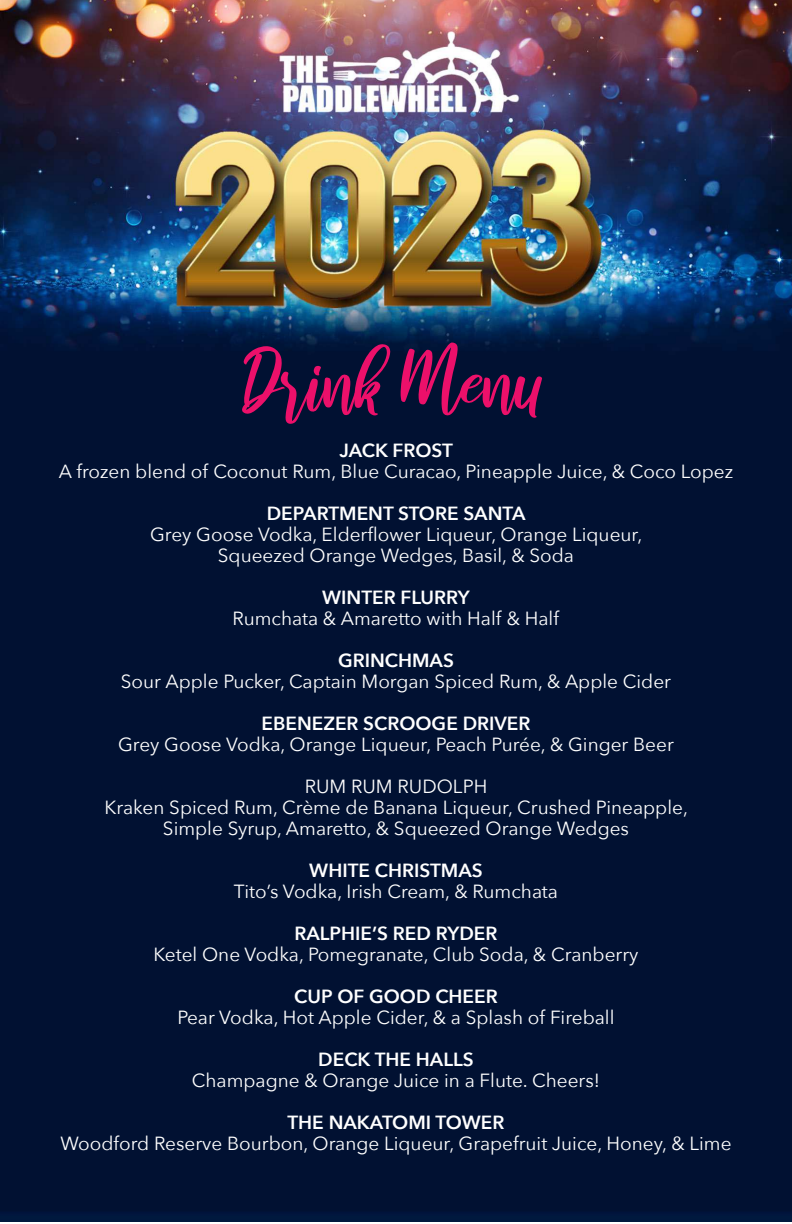
<style>
.page{position:relative;width:792px;height:1224px;background:#fff}
.page>*{position:absolute;margin:0;border:0;box-sizing:border-box;transform-origin:0 0}
.t1{font:80px "raustila";color:#ec106a}
.t2{font:19px/21px "Avenir Next";color:#fff;text-align:center}
.t3{font:600 19px "Avenir Next";color:#fff}
</style>
<div class="page">
<img style="left:0;top:0;width:792px;height:1222px">
<h1 class="t1" style="left:244px;top:339px;width:306px">Drink Menu</h1>
<p class="t3" style="left:339px;top:439px;width:115px">JACK FROST</p>
<p class="t2" style="left:59px;top:462px;width:676px">A frozen blend of Coconut Rum, Blue Curacao, Pineapple Juice, &amp; Coco Lopez</p>
<p class="t3" style="left:267px;top:502px;width:260px">DEPARTMENT STORE SANTA</p>
<p class="t2" style="left:150px;top:523px;width:494px">Grey Goose Vodka, Elderflower Liqueur, Orange Liqueur,<br>Squeezed Orange Wedges, Basil, &amp; Soda</p>
<p class="t3" style="left:322px;top:586px;width:149px">WINTER FLURRY</p>
<p class="t2" style="left:233px;top:607px;width:328px">Rumchata &amp; Amaretto with Half &amp; Half</p>
<p class="t3" style="left:338px;top:649px;width:117px">GRINCHMAS</p>
<p class="t2" style="left:121px;top:670px;width:552px">Sour Apple Pucker, Captain Morgan Spiced Rum, &amp; Apple Cider</p>
<p class="t3" style="left:262px;top:712px;width:270px">EBENEZER SCROOGE DRIVER</p>
<p class="t2" style="left:118px;top:733px;width:557px">Grey Goose Vodka, Orange Liqueur, Peach Purée, &amp; Ginger Beer</p>
<p class="t2" style="left:105px;top:775px;width:585px">RUM RUM RUDOLPH<br>Kraken Spiced Rum, Crème de Banana Liqueur, Crushed Pineapple,<br>Simple Syrup, Amaretto, &amp; Squeezed Orange Wedges</p>
<p class="t3" style="left:309px;top:859px;width:175px">WHITE CHRISTMAS</p>
<p class="t2" style="left:234px;top:882px;width:326px">Tito’s Vodka, Irish Cream, &amp; Rumchata</p>
<p class="t3" style="left:295px;top:922px;width:204px">RALPHIE’S RED RYDER</p>
<p class="t2" style="left:154px;top:943px;width:486px">Ketel One Vodka, Pomegranate, Club Soda, &amp; Cranberry</p>
<p class="t3" style="left:294px;top:985px;width:205px">CUP OF GOOD CHEER</p>
<p class="t2" style="left:177px;top:1006px;width:439px">Pear Vodka, Hot Apple Cider, &amp; a Splash of Fireball</p>
<p class="t3" style="left:318px;top:1048px;width:157px">DECK THE HALLS</p>
<p class="t2" style="left:192px;top:1069px;width:410px">Champagne &amp; Orange Juice in a Flute. Cheers!</p>
<p class="t3" style="left:288px;top:1111px;width:218px">THE NAKATOMI TOWER</p>
<p class="t2" style="left:60px;top:1132px;width:673px">Woodford Reserve Bourbon, Orange Liqueur, Grapefruit Juice, Honey, &amp; Lime</p>
</div>
